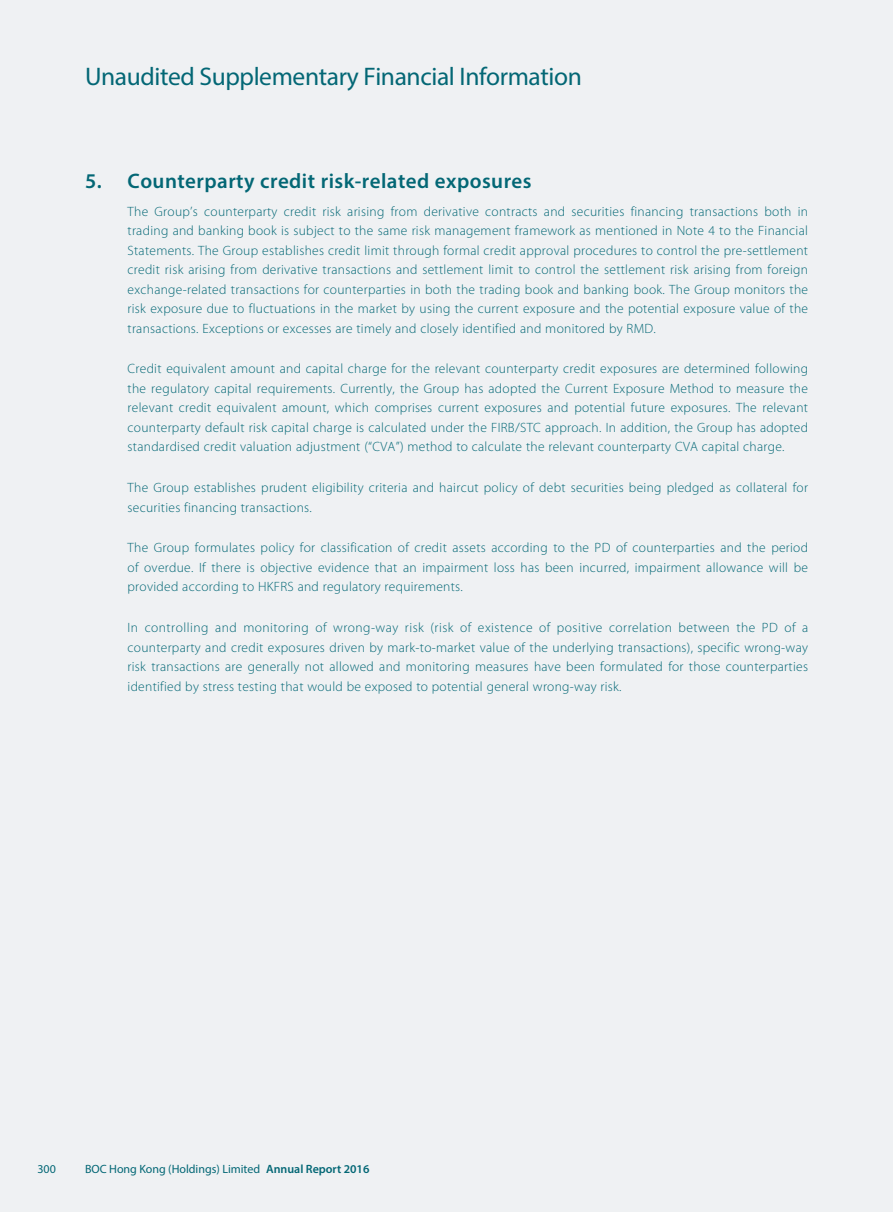
<style>
.page{position:relative;width:893px;height:1212px;background:#eff1f3}
.page>*{position:absolute;margin:0;border:0;box-sizing:border-box;transform-origin:0 0}
.t1{font:25.5px "Myriad Pro";letter-spacing:-.015em;color:#036775}
.t2{font:600 21px "Myriad Pro";letter-spacing:.02em;color:#036775}
.t3{font:300 13.5px/19.5px "Myriad Pro";letter-spacing:.02em;color:#036775;text-align:justify}
.t4{font:12px "Myriad Pro";color:#036775}
.s1{font-weight:600}
</style>
<div class="page">
<h1 class="t1" style="left:85px;top:61px;width:498px">Unaudited Supplementary Financial Information</h1>
<h2 class="t2" style="left:85px;top:167px;width:448px">5. Counterparty credit risk-related exposures</h2>
<p class="t3" style="left:128px;top:202px;width:682px">The Group’s counterparty credit risk arising from derivative contracts and securities financing transactions both in trading and banking book is subject to the same risk management framework as mentioned in Note 4 to the Financial Statements. The Group establishes credit limit through formal credit approval procedures to control the pre-settlement credit risk arising from derivative transactions and settlement limit to control the settlement risk arising from foreign exchange-related transactions for counterparties in both the trading book and banking book. The Group monitors the risk exposure due to fluctuations in the market by using the current exposure and the potential exposure value of the transactions. Exceptions or excesses are timely and closely identified and monitored by RMD.</p>
<p class="t3" style="left:128px;top:359px;width:682px">Credit equivalent amount and capital charge for the relevant counterparty credit exposures are determined following the regulatory capital requirements. Currently, the Group has adopted the Current Exposure Method to measure the relevant credit equivalent amount, which comprises current exposures and potential future exposures. The relevant counterparty default risk capital charge is calculated under the FIRB/STC approach. In addition, the Group has adopted standardised credit valuation adjustment (“CVA”) method to calculate the relevant counterparty CVA capital charge.</p>
<p class="t3" style="left:128px;top:478px;width:682px">The Group establishes prudent eligibility criteria and haircut policy of debt securities being pledged as collateral for securities financing transactions.</p>
<p class="t3" style="left:128px;top:538px;width:682px">The Group formulates policy for classification of credit assets according to the PD of counterparties and the period of overdue. If there is objective evidence that an impairment loss has been incurred, impairment allowance will be provided according to HKFRS and regulatory requirements.</p>
<p class="t3" style="left:128px;top:618px;width:682px">In controlling and monitoring of wrong-way risk (risk of existence of positive correlation between the PD of a counterparty and credit exposures driven by mark-to-market value of the underlying transactions), specific wrong-way risk transactions are generally not allowed and monitoring measures have been formulated for those counterparties identified by stress testing that would be exposed to potential general wrong-way risk.</p>
<p class="t4" style="left:37px;top:1161px;width:20px">300</p>
<p class="t4" style="left:85px;top:1161px;width:286px">BOC Hong Kong (Holdings) Limited <span class="s1">Annual Report 2016</span></p>
</div>
